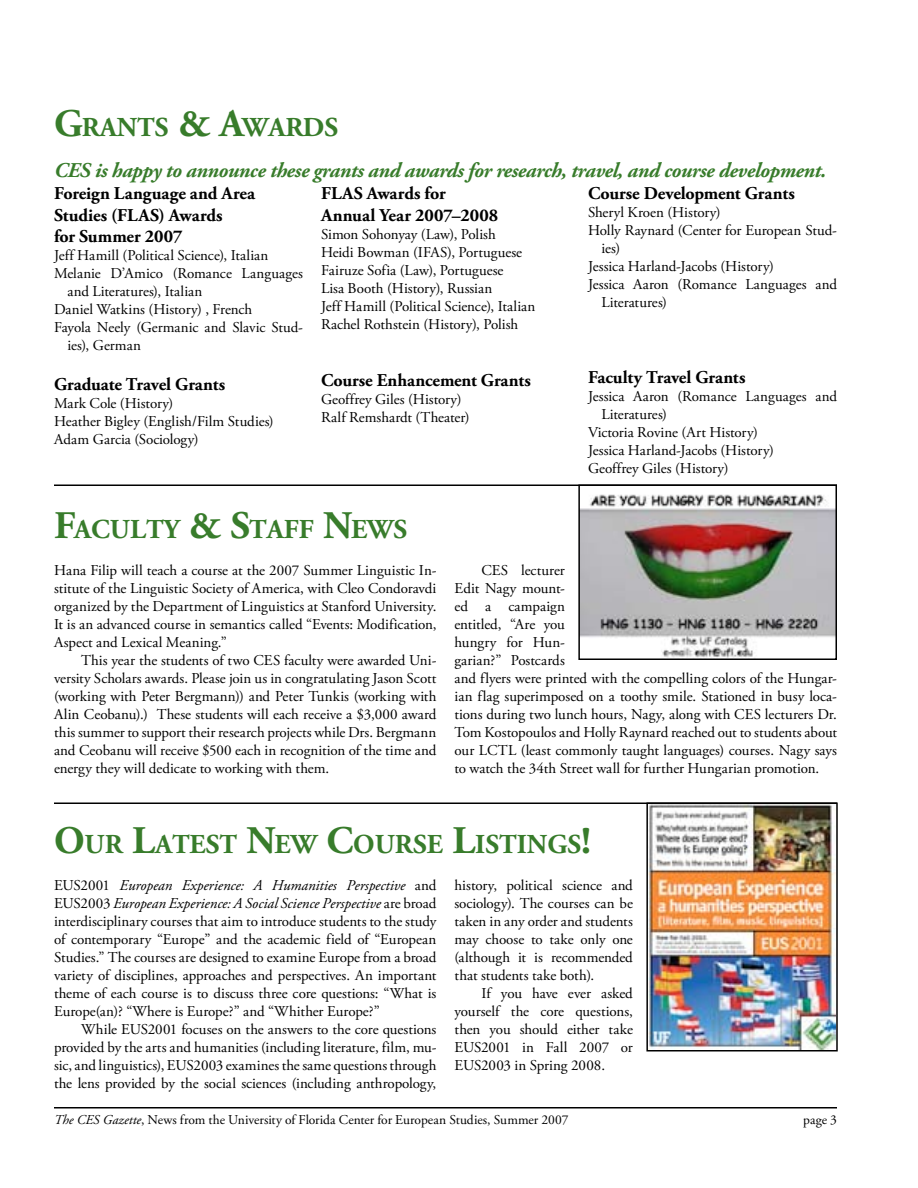
<style>
.page{position:relative;width:918px;height:1188px;background:#fff}
.page>*{position:absolute;margin:0;border:0;box-sizing:border-box;transform-origin:0 0}
.t1{font:700 27.3px "Adobe Garamond Pro";color:#387c2b}
.t2{font:italic 700 21px "Adobe Garamond Pro";letter-spacing:-.02em;color:#387c2b}
.t3{font:700 18px/21.6px "Adobe Garamond Pro";color:#000}
.t4{font:15px/18px "Adobe Garamond Pro";color:#000;text-align:justify}
.t5{font:13.5px "Adobe Garamond Pro";letter-spacing:-.005em;color:#000}
.s1{font-size:39px}
.s2{font-style:italic}
</style>
<div class="page">
<hr style="left:54px;top:1107px;width:783px;height:1px;background:#000">
<img style="left:581px;top:494px;width:253px;height:163px">
<div style="left:578px;top:484px;width:259px;height:176px;border:2px solid #000"></div>
<hr style="left:54px;top:484px;width:783px;height:2px;background:#000">
<hr style="left:54px;top:802px;width:783px;height:2px;background:#000">
<img style="left:649px;top:805px;width:186px;height:244px">
<div style="left:646px;top:802px;width:192px;height:250px;border:2px solid #000"></div>
<h1 class="t1" style="left:54px;top:112px;width:284px"><span class="s1">G</span>rants <span class="s1">&amp; A</span>wards</h1>
<h2 class="t2" style="left:54px;top:158px;width:774px">CES is happy to announce these grants and awards for research, travel, and course development.</h2>
<p class="t3" style="left:54px;top:183px;width:203px">Foreign Language and Area<br>Studies (FLAS) Awards<br>for Summer 2007</p>
<p class="t4" style="left:54px;top:247px;width:216px">Jeff Hamill (Political Science), Italian</p>
<p class="t4" style="left:54px;top:265px;width:250px">Melanie D’Amico (Romance Languages</p>
<p class="t4" style="left:68px;top:283px;width:136px">and Literatures), Italian</p>
<p class="t4" style="left:54px;top:301px;width:200px">Daniel Watkins (History) , French</p>
<p class="t4" style="left:54px;top:319px;width:251px">Fayola Neely (Germanic and Slavic Stud-</p>
<p class="t4" style="left:68px;top:337px;width:75px">ies), German</p>
<p class="t3" style="left:54px;top:374px;width:173px">Graduate Travel Grants</p>
<p class="t4" style="left:54px;top:395px;width:221px;text-align:left">Mark Cole (History)<br>Heather Bigley (English/Film Studies)<br>Adam Garcia (Sociology)</p>
<p class="t3" style="left:321px;top:183px;width:179px">FLAS Awards for<br>Annual Year 2007–2008</p>
<p class="t4" style="left:321px;top:225px;width:216px;text-align:left">Simon Sohonyay (Law), Polish<br>Heidi Bowman (IFAS), Portuguese Fairuze Sofia (Law), Portuguese<br>Lisa Booth (History), Russian<br>Jeff Hamill (Political Science), Italian Rachel Rothstein (History), Polish</p>
<p class="t3" style="left:321px;top:370px;width:211px">Course Enhancement Grants</p>
<p class="t4" style="left:321px;top:391px;width:150px">Geoffrey Giles (History)<br>Ralf Remshardt (Theater)</p>
<h1 class="t1" style="left:54px;top:514px;width:353px"><span class="s1">F</span>aculty <span class="s1">&amp; S</span>taff <span class="s1">N</span>ews</h1>
<p class="t3" style="left:588px;top:183px;width:208px">Course Development Grants</p>
<p class="t4" style="left:588px;top:204px;width:134px">Sheryl Kroen (History)</p>
<p class="t4" style="left:588px;top:222px;width:250px">Holly Raynard (Center for European Stud-</p>
<p class="t4" style="left:602px;top:240px;width:20px">ies)</p>
<p class="t4" style="left:588px;top:258px;width:187px">Jessica Harland-Jacobs (History)</p>
<p class="t4" style="left:588px;top:276px;width:251px">Jessica Aaron (Romance Languages and</p>
<p class="t4" style="left:602px;top:294px;width:67px">Literatures)</p>
<p class="t3" style="left:588px;top:366px;width:159px">Faculty Travel Grants</p>
<p class="t4" style="left:588px;top:387px;width:251px">Jessica Aaron (Romance Languages and</p>
<p class="t4" style="left:602px;top:405px;width:67px">Literatures)</p>
<p class="t4" style="left:588px;top:423px;width:171px">Victoria Rovine (Art History)</p>
<p class="t4" style="left:588px;top:441px;width:187px">Jessica Harland-Jacobs (History)</p>
<p class="t4" style="left:588px;top:459px;width:142px">Geoffrey Giles (History)</p>
<p class="t4" style="left:54px;top:562px;width:384px">Hana Filip will teach a course at the 2007 Summer Linguistic In&shy;stitute of the Linguistic Society of America, with Cleo Condoravdi organized by the Department of Linguistics at Stanford University.<br>It is an advanced course in semantics called “Events: Modification, Aspect and Lexical Meaning.”</p>
<p class="t4" style="left:54px;top:652px;width:384px;text-indent:27px">This year the students of two CES faculty were awarded Uni&shy;versity Scholars awards. Please join us in congratulating Jason Scott (working with Peter Bergmann)) and Peter Tunkis (working with Alin Ceobanu).) These students will each receive a $3,000 award this summer to support their research projects while Drs. Bergmann and Ceobanu will receive $500 each in recognition of the time and energy they will dedicate to working with them.</p>
<p class="t4" style="left:454px;top:562px;width:384px;text-align:left;text-indent:27px">CES lecturer<br>Edit Nagy mount-<br>ed a campaign<br>entitled, “Are you<br>hungry for Hun-<br>garian?” Postcards<br>and flyers were printed with the compelling colors of the Hungar&shy;ian flag superimposed on a toothy smile. Stationed in busy loca&shy;tions during two lunch hours, Nagy, along with CES lecturers Dr.<br>Tom Kostopoulos and Holly Raynard reached out to students about our LCTL (least commonly taught languages) courses. Nagy says to watch the 34th Street wall for further Hungarian promotion.</p>
<h1 class="t1" style="left:54px;top:829px;width:539px"><span class="s1">O</span>ur <span class="s1">L</span>atest <span class="s1">N</span>ew <span class="s1">C</span>ourse <span class="s1">L</span>istings <span class="s1">!</span></h1>
<p class="t4" style="left:54px;top:877px;width:384px">EUS2001 <span class="s2">European Experience: A Humanities Perspective</span> and EUS2003 <span class="s2">European Experience: A Social Science Perspective</span> are broad interdisciplinary courses that aim to introduce students to the study of contemporary “Europe” and the academic field of “European Studies.” The courses are designed to examine Europe from a broad variety of disciplines, approaches and perspectives. An important theme of each course is to discuss three core questions: “What is Europe(an)? “Where is Europe?” and “Whither Europe?”</p>
<p class="t4" style="left:54px;top:1021px;width:384px;text-indent:27px">While EUS2001 focuses on the answers to the core questions provided by the arts and humanities (including literature, film, mu&shy;sic, and linguistics), EUS2003 examines the same questions through the lens provided by the social sciences (including anthropology,</p>
<p class="t4" style="left:454px;top:877px;width:180px">history, political science and sociology). The courses can be taken in any order and students may choose to take only one (although it is recommended that students take both).</p>
<p class="t4" style="left:454px;top:985px;width:180px;text-indent:27px">If you have ever asked yourself the core questions, then you should either take EUS2001 in Fall 2007 or EUS2003 in Spring 2008.</p>
<p class="t5" style="left:54px;top:1111px;width:516px"><span class="s2">The CES Gazette</span>, News from the University of Florida Center for European Studies, Summer 2007</p>
<p class="t5" style="left:803px;top:1111px;width:25px">page</p>
</div>
